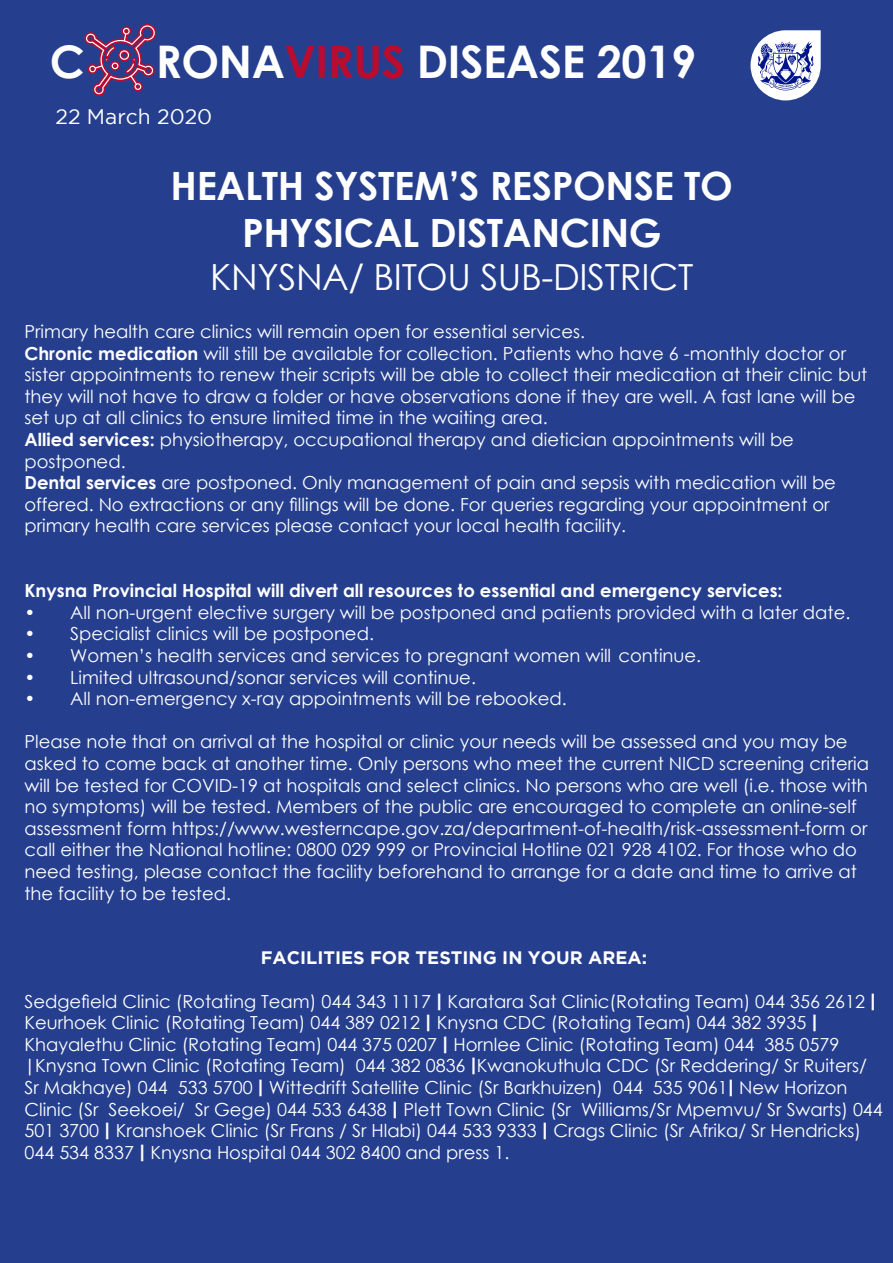
<style>
.page{position:relative;width:893px;height:1263px;background:#253f8e}
.page>*{position:absolute;margin:0;border:0;box-sizing:border-box;transform-origin:0 0}
.t1{font:700 45px "Century Gothic";letter-spacing:-.01em;color:#fff}
.t2{font:700 39px "Century Gothic";letter-spacing:-.01em;color:#fff}
.t3{font:36px "Century Gothic";letter-spacing:-.01em;color:#fff}
.t4{font:21px "Gotham";color:#fff}
.t5{font:18px/21.6px "Century Gothic";color:#fff}
.t6{font:700 18px "Century Gothic";color:#fff}
.t7{font:700 18px "Gotham";color:#fff}
.s1{color:#ba0c2f}
.s2{font-weight:700}
.s3{font-family:"Gotham";font-weight:700}
</style>
<div class="page">
<svg style="left:84px;top:23px;width:73px;height:74px"></svg>
<svg style="left:750px;top:30px;width:71px;height:70px"></svg>
<p class="t1" style="left:50px;top:28px;width:37px">C</p>
<p class="t1" style="left:156px;top:28px;width:542px">RONA<span class="s1">VIRUS</span> DISEASE 2019</p>
<p class="t4" style="left:56px;top:105px;width:158px">22 March 2020</p>
<p class="t2" style="left:171px;top:156px;width:564px">HEALTH SYSTEM’S RESPONSE TO</p>
<p class="t2" style="left:242px;top:203px;width:421px">PHYSICAL DISTANCING</p>
<p class="t3" style="left:210px;top:252px;width:485px">KNYSNA/ BITOU SUB-DISTRICT</p>
<p class="t5" style="left:24px;top:320px;width:562px">Primary health care clinics will remain open for essential services.</p>
<p class="t5" style="left:24px;top:342px;width:844px"><span class="s2">Chronic medication</span> will still be available for collection. Patients who have 6 -monthly doctor or sister appointments to renew their scripts will be able to collect their medication at their clinic but they will not have to draw a folder or have observations done if they are well. A fast lane will be set up at all clinics to ensure limited time in the waiting area.</p>
<p class="t5" style="left:24px;top:428px;width:771px"><span class="s2">Allied services:</span> physiotherapy, occupational therapy and dietician appointments will be</p>
<p class="t5" style="left:24px;top:450px;width:103px">postponed.</p>
<p class="t5" style="left:24px;top:472px;width:813px"><span class="s2">Dental services</span> are postponed. Only management of pain and sepsis with medication will be</p>
<p class="t5" style="left:24px;top:493px;width:807px">offered. No extractions or any fillings will be done. For queries regarding your appointment or</p>
<p class="t5" style="left:24px;top:515px;width:603px">primary health care services please contact your local health facility.</p>
<p class="t6" style="left:24px;top:577px;width:760px">Knysna Provincial Hospital will divert all resources to essential and emergency services:</p>
<p class="t5" style="left:24px;top:601px;width:827px">• All non-urgent elective surgery will be postponed and patients provided with a later date.</p>
<p class="t5" style="left:24px;top:623px;width:351px">• Specialist clinics will be postponed.</p>
<p class="t5" style="left:24px;top:644px;width:678px">• Women’s health services and services to pregnant women will continue.</p>
<p class="t5" style="left:24px;top:666px;width:453px">• Limited ultrasound/sonar services will continue.</p>
<p class="t5" style="left:24px;top:688px;width:544px">• All non-emergency x-ray appointments will be rebooked.</p>
<p class="t5" style="left:24px;top:731px;width:846px">Please note that on arrival at the hospital or clinic your needs will be assessed and you may be asked to come back at another time. Only persons who meet the current NICD screening criteria will be tested for COVID-19 at hospitals and select clinics. No persons who are well (i.e. those with no symptoms) will be tested. Members of the public are encouraged to complete an online-self assessment form https://www.westerncape.gov.za/department-of-health/risk-assessment-form or call either the National hotline: 0800 029 999 or Provincial Hotline 021 928 4102. For those who do need testing, please contact the facility beforehand to arrange for a date and time to arrive at the facility to be tested.</p>
<p class="t7" style="left:261px;top:948px;width:388px">FACILITIES FOR TESTING IN YOUR AREA:</p>
<p class="t5" style="left:24px;top:990px;width:853px">Sedgefield Clinic (Rotating Team) 044 343 1117 <span class="s3">|</span> Karatara Sat Clinic(Rotating Team) 044 356 2612 <span class="s3">|<br></span>Keurhoek Clinic (Rotating Team) 044 389 0212 <span class="s3">|</span> Knysna CDC (Rotating Team) 044 382 3935 <span class="s3">|</span></p>
<p class="t5" style="left:24px;top:1033px;width:860px">Khayalethu Clinic (Rotating Team) 044 375 0207 <span class="s3">|</span> Hornlee Clinic (Rotating Team) 044 385 0579 <span class="s2">|</span>Knysna Town Clinic (Rotating Team) 044 382 0836 <span class="s3">|</span>Kwanokuthula CDC (Sr Reddering/ Sr Ruiters/ Sr Makhaye) 044 533 5700 <span class="s3">|</span> Wittedrift Satellite Clinic (Sr Barkhuizen) 044 535 9061<span class="s3">|</span> New Horizon Clinic (Sr Seekoei/ Sr Gege) 044 533 6438 <span class="s3">|</span> Plett Town Clinic (Sr Williams/Sr Mpemvu/ Sr Swarts) 044<br>501 3700 <span class="s3">|</span> Kranshoek Clinic (Sr Frans / Sr Hlabi) 044 533 9333 <span class="s3">|</span> Crags Clinic (Sr Afrika/ Sr Hendricks)<br>044 534 8337 <span class="s3">|</span> Knysna Hospital 044 302 8400 and press 1.</p>
</div>
